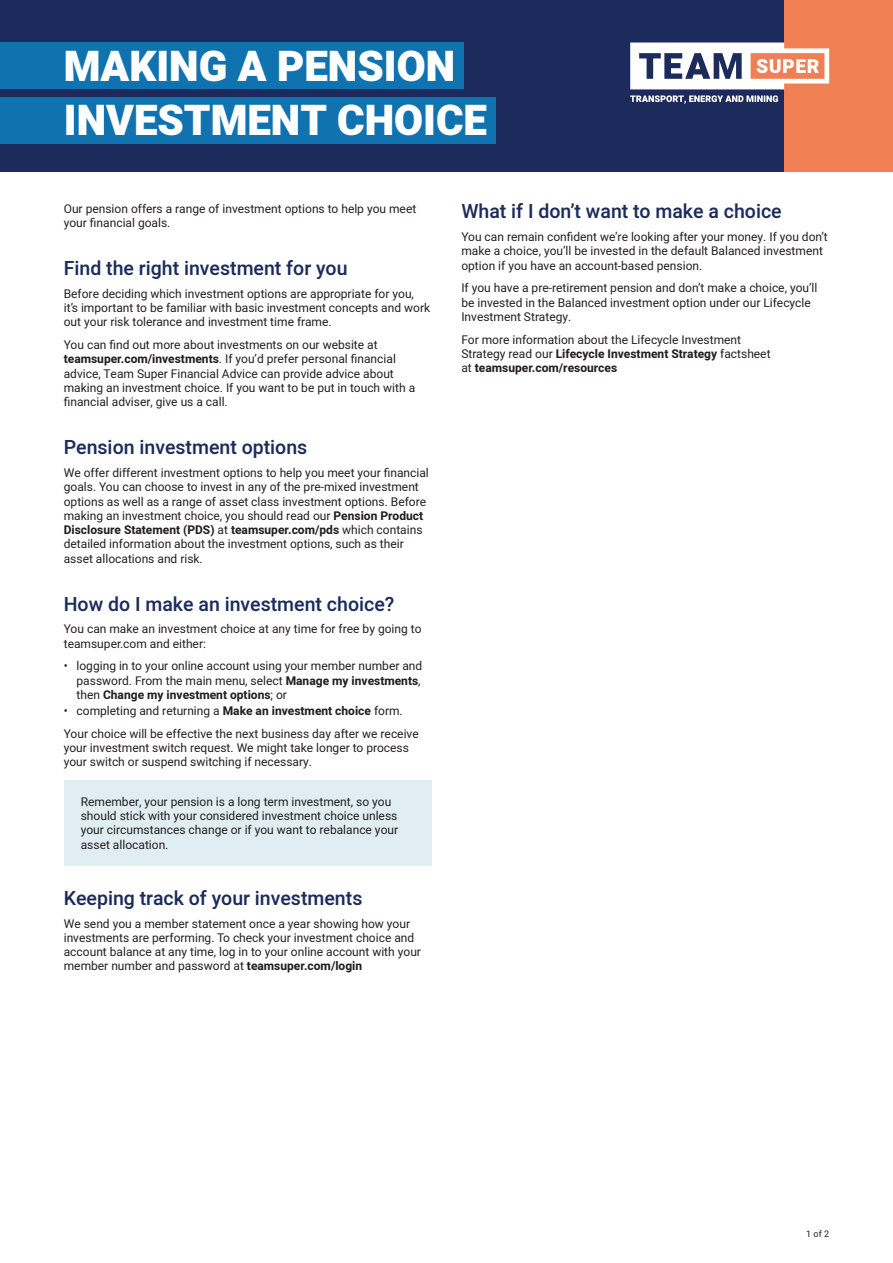
<style>
.page{position:relative;width:893px;height:1263px;background:#fff}
.page>*{position:absolute;margin:0;border:0;box-sizing:border-box;transform-origin:0 0}
.TS_-_Heading_1{font:900 42px/54px "Heebo";color:#fff}
.TS_-_Heading_2{font:500 19.5px "Heebo";color:#1c2b5b}
.TS_-_Body_Copy{font:12px/14.2px "Heebo";color:#231f20}
.t1{font:9px "Heebo";color:#231f20}
.s1{font-weight:700}
</style>
<div class="page">
<div style="left:0;top:0;width:893px;height:171px;background:#1c2b5b"></div>
<div style="left:64px;top:780px;width:368px;height:86px;background:#e0eef3"></div>
<div style="left:0;top:43px;width:464px;height:46px;background:#1073b0"></div>
<div style="left:0;top:97px;width:496px;height:46px;background:#1073b0"></div>
<div style="left:784px;top:0;width:109px;height:171px;background:#f07f54"></div>
<svg style="left:630px;top:95px;width:148px;height:9px"></svg>
<svg style="left:630px;top:43px;width:199px;height:46px"></svg>
<p class="TS_-_Heading_1" style="left:64px;top:41px;width:425px">MAKING A PENSION<br>INVESTMENT CHOICE</p>
<p class="TS_-_Body_Copy" style="left:64px;top:202px;width:354px">Our pension offers a range of investment options to help you meet your financial goals.</p>
<p class="TS_-_Heading_2" style="left:64px;top:255px;width:285px">Find the right investment for you</p>
<p class="TS_-_Body_Copy" style="left:64px;top:287px;width:368px">Before deciding which investment options are appropriate for you, it’s important to be familiar with basic investment concepts and work out your risk tolerance and investment time frame.</p>
<p class="TS_-_Body_Copy" style="left:64px;top:338px;width:353px">You can find out more about investments on our website at <span class="s1">teamsuper.com/investments</span>. If you’d prefer personal financial advice, Team Super Financial Advice can provide advice about making an investment choice. If you want to be put in touch with a financial adviser, give us a call.</p>
<p class="TS_-_Heading_2" style="left:64px;top:434px;width:245px">Pension investment options</p>
<p class="TS_-_Body_Copy" style="left:64px;top:466px;width:367px">We offer different investment options to help you meet your financial goals. You can choose to invest in any of the pre-mixed investment options as well as a range of asset class investment options. Before making an investment choice, you should read our <span class="s1">Pension Product Disclosure Statement (PDS)</span> at <span class="s1">teamsuper.com/pds</span> which contains detailed information about the investment options, such as their asset allocations and risk.</p>
<p class="TS_-_Heading_2" style="left:64px;top:590px;width:332px">How do I make an investment choice?</p>
<p class="TS_-_Body_Copy" style="left:64px;top:622px;width:359px">You can make an investment choice at any time for free by going to teamsuper.com and either:</p>
<p class="TS_-_Body_Copy" style="left:77px;top:659px;width:347px;text-indent:-13px">• logging in to your online account using your member number and password. From the main menu, select <span class="s1">Manage my investments</span>, then <span class="s1">Change my investment options</span>; or</p>
<p class="TS_-_Body_Copy" style="left:64px;top:704px;width:340px">• completing and returning a <span class="s1">Make an investment choice</span> form.</p>
<p class="TS_-_Body_Copy" style="left:64px;top:726px;width:356px">Your choice will be effective the next business day after we receive your investment switch request. We might take longer to process your switch or suspend switching if necessary.</p>
<p class="TS_-_Body_Copy" style="left:81px;top:794px;width:319px">Remember, your pension is a long term investment, so you should stick with your considered investment choice unless your circumstances change or if you want to rebalance your asset allocation.</p>
<p class="TS_-_Heading_2" style="left:64px;top:884px;width:300px">Keeping track of your investments</p>
<p class="TS_-_Body_Copy" style="left:64px;top:916px;width:359px">We send you a member statement once a year showing how your investments are performing. To check your investment choice and account balance at any time, log in to your online account with your member number and password at <span class="s1">teamsuper.com/login</span></p>
<p class="TS_-_Heading_2" style="left:461px;top:198px;width:322px">What if I don’t want to make a choice</p>
<p class="TS_-_Body_Copy" style="left:461px;top:230px;width:368px">You can remain confident we’re looking after your money. If you don’t make a choice, you’ll be invested in the default Balanced investment option if you have an account-based pension.</p>
<p class="TS_-_Body_Copy" style="left:461px;top:281px;width:358px">If you have a pre-retirement pension and don’t make a choice, you’ll be invested in the Balanced investment option under our Lifecycle<br>Investment Strategy.</p>
<p class="TS_-_Body_Copy" style="left:461px;top:332px;width:311px">For more information about the Lifecycle Investment<br>Strategy read our <span class="s1">Lifecycle Investment Strategy</span> factsheet at <span class="s1">teamsuper.com/resources</span></p>
<p class="t1" style="left:806px;top:1228px;width:24px">1 of 2</p>
</div>
